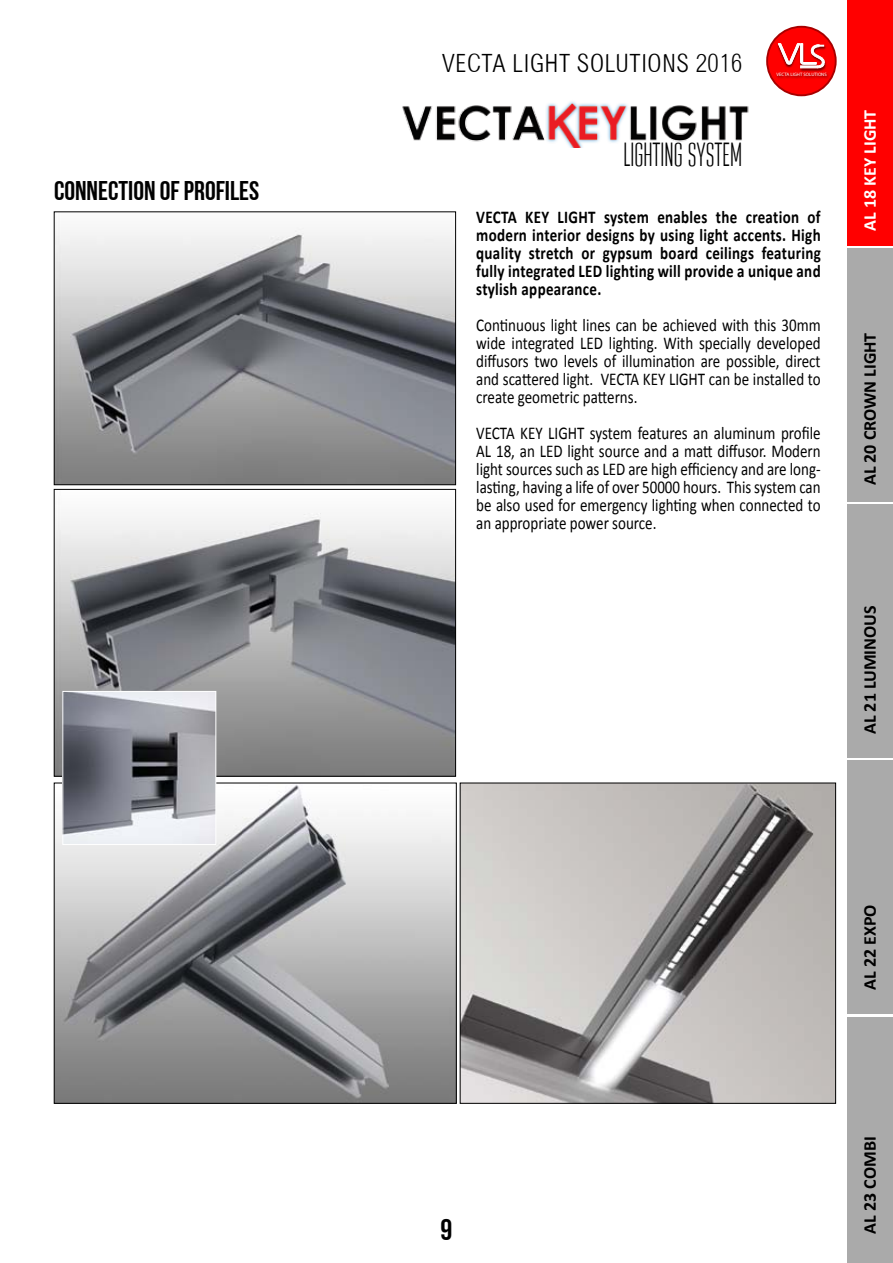
<style>
.page{position:relative;width:893px;height:1263px;background:#fff}
.page>*{position:absolute;margin:0;border:0;box-sizing:border-box;transform-origin:0 0}
.t1{font:200 33.3px "Attentica 4 F";color:#000101}
.t2{font:30px "Bebas Neue Cyrillic";color:#000}
.t3{font:27px "Bebas Neue Cyrillic";color:#000}
.t4{font:25.2px "Sertig";letter-spacing:.02em;color:#000}
.t5{font:18px/18px "Calibri";color:#000;text-align:justify;scale:.83 1}
.t6{font:700 18px/18px "Calibri";letter-spacing:.02em;color:#000;text-align:justify;scale:.83 1}
.t7{font:700 18px "Calibri";color:#000}
.t8{font:700 18px "Calibri";color:#fff}
.t9{font:700 18px "Calibri";letter-spacing:.02em;color:#000}
.t10{font:4.8px "Myriad Pro";color:#fff}
</style>
<div class="page">
<div style="left:848px;top:1018px;width:45px;height:245px;background:#aaa"></div>
<div style="left:848px;top:504px;width:45px;height:254px;background:#aaa"></div>
<div style="left:848px;top:760px;width:45px;height:254px;background:#aaa"></div>
<div style="left:848px;top:248px;width:45px;height:253px;background:#aaa"></div>
<div style="left:848px;top:0;width:45px;height:245px;background:#f00"></div>
<div style="left:767px;top:27px;width:69px;height:68px;background:#f00;border-radius:50%"></div>
<div style="left:766px;top:26px;width:71px;height:70px;border:2px solid #a80000;border-radius:50%"></div>
<img style="left:777px;top:43px;width:49px;height:27px">
<svg style="left:778px;top:43px;width:47px;height:26px"></svg>
<img style="left:774px;top:70px;width:56px;height:11px">
<img style="left:402px;top:101px;width:347px;height:47px">
<img style="left:56px;top:227px;width:398px;height:256px">
<div style="left:54px;top:212px;width:402px;height:273px;border:1px solid #000"></div>
<img style="left:56px;top:513px;width:398px;height:261px">
<div style="left:54px;top:489px;width:402px;height:287px;border:1px solid #000"></div>
<img style="left:56px;top:785px;width:398px;height:316px">
<img style="left:462px;top:785px;width:372px;height:316px">
<img style="left:64px;top:693px;width:150px;height:150px">
<div style="left:62px;top:691px;width:154px;height:154px;border:1px solid #fff"></div>
<h3 class="t3" style="left:54px;top:175px;width:207px">CONNECTION OF PROFILES</h3>
<h3 class="t4" style="left:442px;top:48px;width:302px">VECTA LIGHT SOLUTIONS 2016</h3>
<h1 class="t1" style="left:624px;top:139px;width:120px">LIGHTING SYSTEM</h1>
<p class="t10" style="left:776px;top:71px;width:52px">VECTA LIGHT SOLUTIONS</p>
<p class="t6" style="left:476px;top:207px;width:417px">VECTA KEY LIGHT system enables the creation of modern interior designs by using light accents. High quality stretch or gypsum board ceilings featuring fully integrated LED lighting will provide a unique and stylish appearance.</p>
<p class="t5" style="left:476px;top:316px;width:416px">Continuous light lines can be achieved with this 30mm wide integrated LED lighting. With specially developed diffusors two levels of illumination are possible, direct and scattered light. VECTA KEY LIGHT can be installed to create geometric patterns.</p>
<p class="t5" style="left:476px;top:424px;width:416px">VECTA KEY LIGHT system features an aluminum profile AL 18, an LED light source and a matt diffusor. Modern light sources such as LED are high efficiency and are long&shy;lasting, having a life of over 50000 hours. This system can be also used for emergency lighting when connected to an appropriate power source.</p>
<p class="t8" style="left:858px;top:231px;width:123px;rotate:-90deg">AL 18 KEY LIGHT</p>
<p class="t7" style="left:858px;top:485px;width:154px;rotate:-90deg">AL 20 CROWN LIGHT</p>
<p class="t7" style="left:858px;top:734px;width:130px;rotate:-90deg">AL 21 LUMINOUS</p>
<h2 class="t2" style="left:441px;top:1213px;width:13px">9</h2>
<p class="t9" style="left:858px;top:990px;width:87px;rotate:-90deg">AL 22 EXPO</p>
<p class="t7" style="left:858px;top:1234px;width:99px;rotate:-90deg">AL 23 COMBI</p>
</div>
